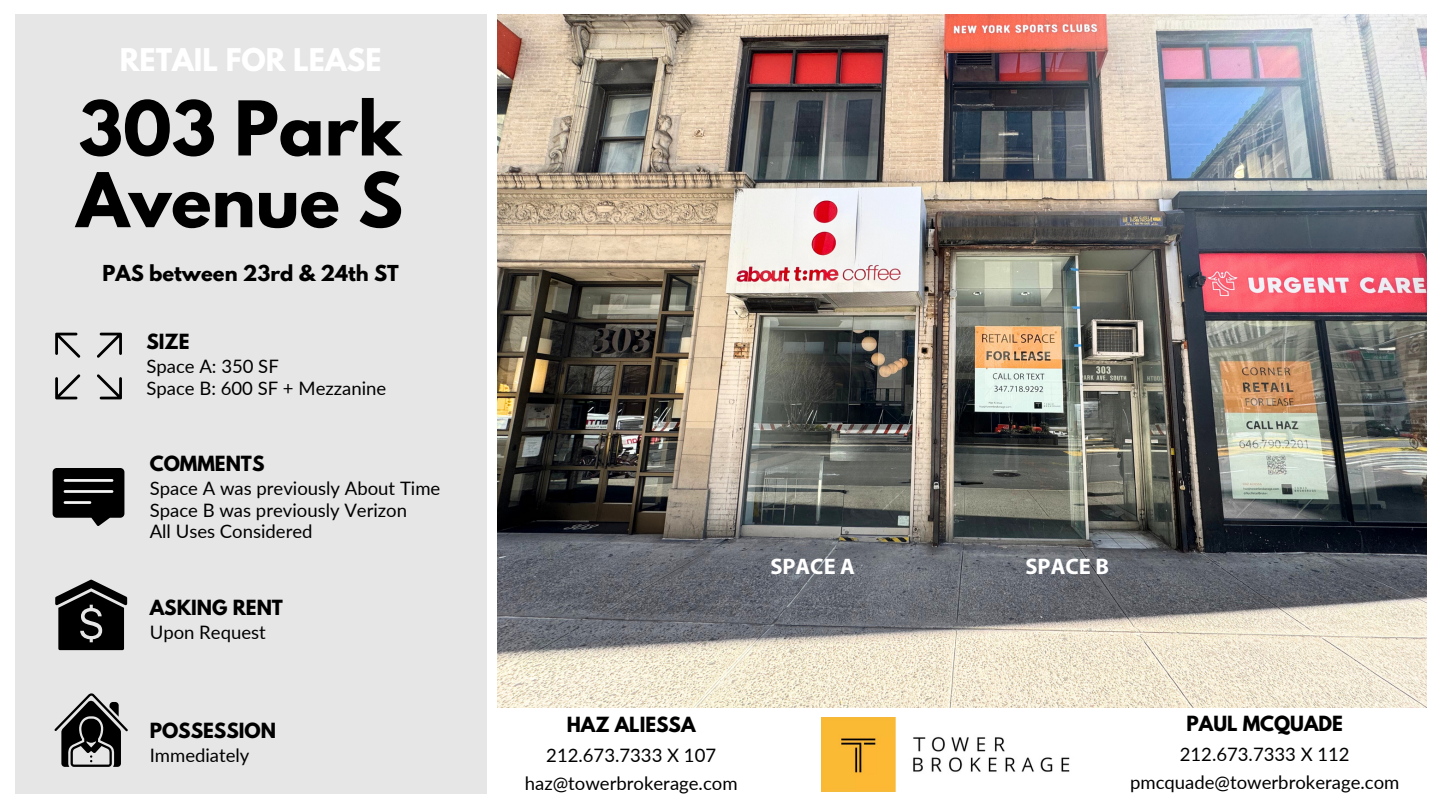
<style>
.page{position:relative;width:1440px;height:810px;background:#fff}
.page>*{position:absolute;margin:0;border:0;box-sizing:border-box;transform-origin:0 0}
.t1{font:700 66.9px/71.7px "League Spartan";color:#000}
.t2{font:700 27.8px "League Spartan";color:#fff}
.t3{font:700 22.5px "Myriad Pro";color:#fff}
.t4{font:700 19.5px "League Spartan";color:#000}
.t5{font:18.5px/21.8px "Lato";color:#000;text-align:center}
.t6{font:700 18.5px "League Spartan";color:#000}
</style>
<div class="page">
<img style="left:498px;top:15px;width:928px;height:692px">
<div style="left:15px;top:15px;width:471px;height:779px;background:#e6e6e6"></div>
<img style="left:822px;top:718px;width:248px;height:74px">
<svg style="left:53px;top:468px;width:71px;height:58px;background:#1f1f1f"></svg>
<hr style="left:64px;top:501px;width:27px;height:3px;background:#f5f5f5">
<hr style="left:64px;top:490px;width:49px;height:3px;background:#f5f5f5">
<hr style="left:64px;top:479px;width:49px;height:3px;background:#f5f5f5">
<svg style="left:55px;top:580px;width:72px;height:70px"></svg>
<svg style="left:54px;top:693px;width:74px;height:74px"></svg>
<svg style="left:55px;top:333px;width:67px;height:66px"></svg>
<p class="t2" style="left:120px;top:45px;width:263px">RETAIL FOR LEASE</p>
<h1 class="t1" style="left:77px;top:101px;width:328px">303 Park<br>Avenue S</h1>
<h4 class="t4" style="left:102px;top:263px;width:298px">PAS between 23rd &amp; 24th ST</h4>
<p class="t6" style="left:146px;top:333px;width:45px">SIZE</p>
<p class="t5" style="left:146px;top:355px;width:241px;text-align:left">Space A: 350 SF<br>Space B: 600 SF + Mezzanine</p>
<p class="t6" style="left:150px;top:454px;width:116px">COMMENTS</p>
<p class="t5" style="left:150px;top:477px;width:292px;text-align:left">Space A was previously About Time<br>Space B was previously Verizon<br>All Uses Considered</p>
<p class="t6" style="left:150px;top:598px;width:135px">ASKING RENT</p>
<p class="t5" style="left:150px;top:621px;width:118px">Upon Request</p>
<p class="t6" style="left:150px;top:721px;width:128px">POSSESSION</p>
<p class="t5" style="left:150px;top:744px;width:101px">Immediately</p>
<p class="t3" style="left:770px;top:557px;width:86px">SPACE A</p>
<p class="t3" style="left:1025px;top:557px;width:85px">SPACE B</p>
<p class="t6" style="left:567px;top:715px;width:130px">HAZ ALIESSA</p>
<p class="t5" style="left:525px;top:741px;width:214px;line-height:28.1px">212.673.7333 X 107 haz@towerbrokerage.com</p>
<p class="t6" style="left:1187px;top:715px;width:158px">PAUL MCQUADE</p>
<p class="t5" style="left:1130px;top:740px;width:271px;line-height:28.1px">212.673.7333 X 112 pmcquade@towerbrokerage.com</p>
</div>
